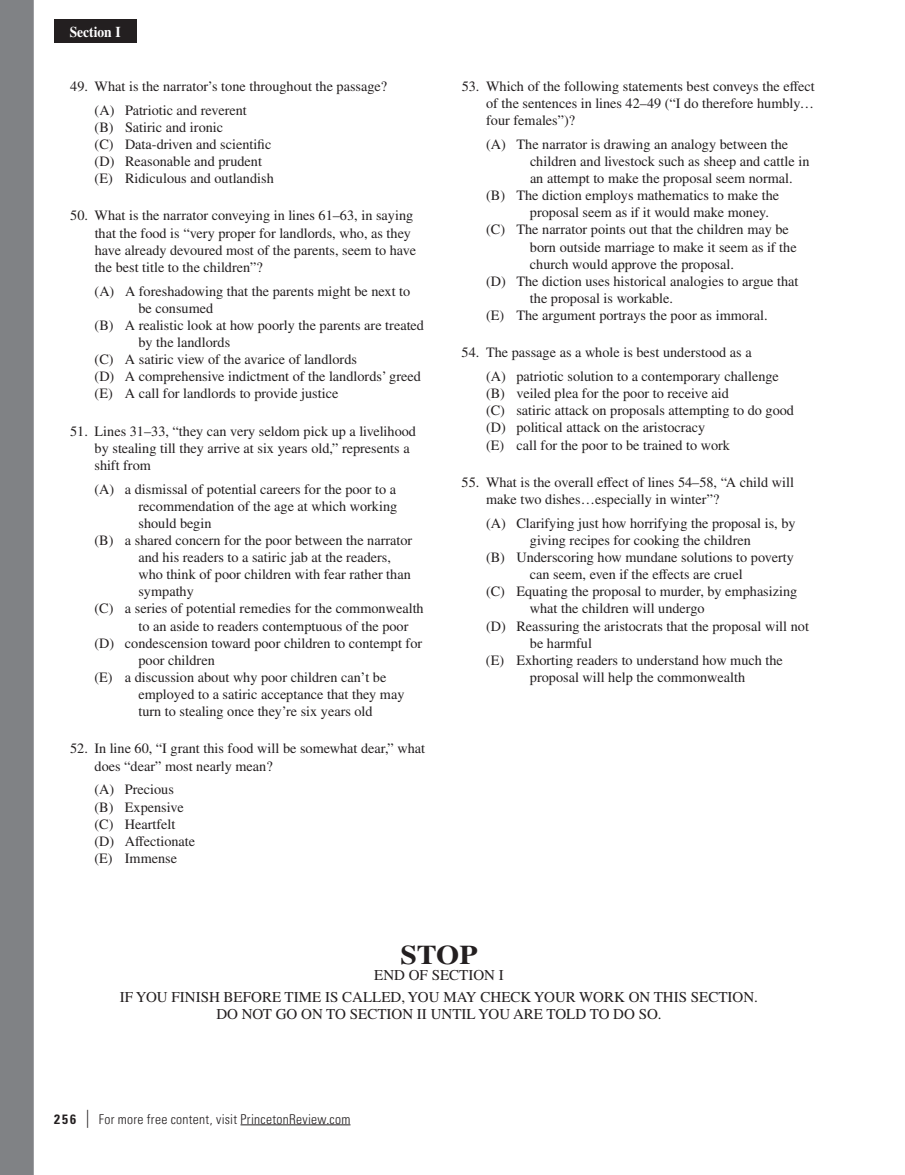
<style>
.page{position:relative;width:905px;height:1175px;background:#fff}
.page>*{position:absolute;margin:0;border:0;box-sizing:border-box;transform-origin:0 0}
.t1{font:700 27px "Times LT Pro";color:#231f20;scale:1.1 1}
.t2{font:15px/21.9px "Times LT Pro";color:#231f20;text-align:center}
.t3{font:700 15px "Times LT Pro";color:#fff;scale:.9 1}
.t4{font:14.25px/17.1px "Times LT Pro";color:#231f20}
.t5{font:300 condensed 13.5px "Univers LT Pro";letter-spacing:.025em;color:#231f20}
.s1{font-weight:700}
.s2{font-weight:400;font-size:18px}
</style>
<div class="page">
<div style="left:54px;top:20px;width:82px;height:23px;background:#231f20"></div>
<hr style="left:240px;top:1124px;width:110px;height:1px;background:#231f20">
<div style="left:0;top:0;width:34px;height:1175px;background:#808285"></div>
<p class="t3" style="left:70px;top:22px;width:58px">Section I</p>
<p class="t4" style="left:95px;top:74px;width:294px;line-height:23.9px;text-indent:-24px">49. What is the narrator’s tone throughout the passage? (A) Patriotic and reverent</p>
<p class="t4" style="left:95px;top:118px;width:181px">(B) Satiric and ironic<br>(C) Data-driven and scientific (D) Reasonable and prudent (E) Ridiculous and outlandish</p>
<p class="t4" style="left:95px;top:207px;width:323px;text-indent:-24px">50. What is the narrator conveying in lines 61–63, in saying that the food is “very proper for landlords, who, as they have already devoured most of the parents, seem to have the best title to the children”?</p>
<p class="t4" style="left:95px;top:282px;width:317px">(A) A foreshadowing that the parents might be next to</p>
<p class="t4" style="left:138px;top:299px;width:76px">be consumed</p>
<p class="t4" style="left:95px;top:316px;width:331px">(B) A realistic look at how poorly the parents are treated</p>
<p class="t4" style="left:138px;top:333px;width:93px">by the landlords</p>
<p class="t4" style="left:95px;top:350px;width:264px">(C) A satiric view of the avarice of landlords</p>
<p class="t4" style="left:95px;top:367px;width:328px">(D) A comprehensive indictment of the landlords’ greed</p>
<p class="t4" style="left:95px;top:385px;width:245px">(E) A call for landlords to provide justice</p>
<p class="t4" style="left:95px;top:422px;width:323px;text-indent:-24px">51. Lines 31–33, “they can very seldom pick up a livelihood by stealing till they arrive at six years old,” represents a shift from</p>
<p class="t4" style="left:95px;top:480px;width:303px">(A) a dismissal of potential careers for the poor to a</p>
<p class="t4" style="left:138px;top:497px;width:260px">recommendation of the age at which working</p>
<p class="t4" style="left:138px;top:514px;width:75px">should begin</p>
<p class="t4" style="left:95px;top:531px;width:319px">(B) a shared concern for the poor between the narrator</p>
<p class="t4" style="left:138px;top:548px;width:254px">and his readers to a satiric jab at the readers,</p>
<p class="t4" style="left:138px;top:565px;width:274px">who think of poor children with fear rather than</p>
<p class="t4" style="left:138px;top:583px;width:57px">sympathy</p>
<p class="t4" style="left:94px;top:600px;width:331px">(C) a series of potential remedies for the commonwealth</p>
<p class="t4" style="left:138px;top:617px;width:271px">to an aside to readers contemptuous of the poor</p>
<p class="t4" style="left:94px;top:634px;width:329px">(D) condescension toward poor children to contempt for</p>
<p class="t4" style="left:138px;top:651px;width:78px">poor children</p>
<p class="t4" style="left:94px;top:668px;width:293px">(E) a discussion about why poor children can’t be</p>
<p class="t4" style="left:138px;top:685px;width:267px">employed to a satiric acceptance that they may</p>
<p class="t4" style="left:138px;top:702px;width:236px">turn to stealing once they’re six years old</p>
<p class="t4" style="left:95px;top:740px;width:332px;text-indent:-24px">52. In line 60, “I grant this food will be somewhat dear,” what does “dear” most nearly mean?</p>
<p class="t4" style="left:94px;top:781px;width:102px">(A) Precious (B) Expensive (C) Heartfelt (D) Affectionate (E) Immense</p>
<p class="t4" style="left:486px;top:77px;width:330px;text-align:justify;text-indent:-24px">53. Which of the following statements best conveys the effect of the sentences in lines 42–49 (“I do therefore humbly… four females”)?</p>
<p class="t4" style="left:486px;top:135px;width:304px">(A) The narrator is drawing an analogy between the</p>
<p class="t4" style="left:530px;top:152px;width:281px">children and livestock such as sheep and cattle in</p>
<p class="t4" style="left:530px;top:169px;width:264px">an attempt to make the proposal seem normal.</p>
<p class="t4" style="left:486px;top:187px;width:294px">(B) The diction employs mathematics to make the</p>
<p class="t4" style="left:530px;top:204px;width:240px">proposal seem as if it would make money.</p>
<p class="t4" style="left:486px;top:221px;width:304px">(C) The narrator points out that the children may be</p>
<p class="t4" style="left:530px;top:238px;width:268px">born outside marriage to make it seem as if the</p>
<p class="t4" style="left:530px;top:255px;width:205px">church would approve the proposal.</p>
<p class="t4" style="left:486px;top:272px;width:314px">(D) The diction uses historical analogies to argue that</p>
<p class="t4" style="left:530px;top:289px;width:145px">the proposal is workable.</p>
<p class="t4" style="left:486px;top:306px;width:283px">(E) The argument portrays the poor as immoral.</p>
<p class="t4" style="left:486px;top:340px;width:294px;line-height:23.9px;text-indent:-24px">54. The passage as a whole is best understood as a<br>(A) patriotic solution to a contemporary challenge</p>
<p class="t4" style="left:486px;top:385px;width:309px">(B) veiled plea for the poor to receive aid<br>(C) satiric attack on proposals attempting to do good (D) political attack on the aristocracy<br>(E) call for the poor to be trained to work</p>
<p class="t4" style="left:486px;top:473px;width:309px;text-indent:-24px">55. What is the overall effect of lines 54–58, “A child will make two dishes…especially in winter”?</p>
<p class="t4" style="left:486px;top:514px;width:311px">(A) Clarifying just how horrifying the proposal is, by</p>
<p class="t4" style="left:530px;top:531px;width:222px">giving recipes for cooking the children</p>
<p class="t4" style="left:486px;top:548px;width:309px">(B) Underscoring how mundane solutions to poverty</p>
<p class="t4" style="left:530px;top:566px;width:214px">can seem, even if the effects are cruel</p>
<p class="t4" style="left:486px;top:583px;width:313px">(C) Equating the proposal to murder, by emphasizing</p>
<p class="t4" style="left:530px;top:600px;width:176px">what the children will undergo</p>
<p class="t4" style="left:486px;top:617px;width:324px">(D) Reassuring the aristocrats that the proposal will not</p>
<p class="t4" style="left:530px;top:634px;width:64px">be harmful</p>
<p class="t4" style="left:486px;top:651px;width:298px">(E) Exhorting readers to understand how much the</p>
<p class="t4" style="left:530px;top:668px;width:217px">proposal will help the commonwealth</p>
<h1 class="t1" style="left:400px;top:938px;width:72px">STOP</h1>
<p class="t2" style="left:120px;top:964px;width:639px">END OF SECTION I<br>IF YOU FINISH BEFORE TIME IS CALLED, YOU MAY CHECK YOUR WORK ON THIS SECTION.</p>
<p class="t2" style="left:216px;top:1002px;width:447px">DO NOT GO ON TO SECTION II UNTIL YOU ARE TOLD TO DO SO.</p>
<p class="t5" style="left:54px;top:1109px;width:298px"><span class="s1">256</span> <span class="s2">|</span> For more free content, visit PrincetonReview.com</p>
</div>
